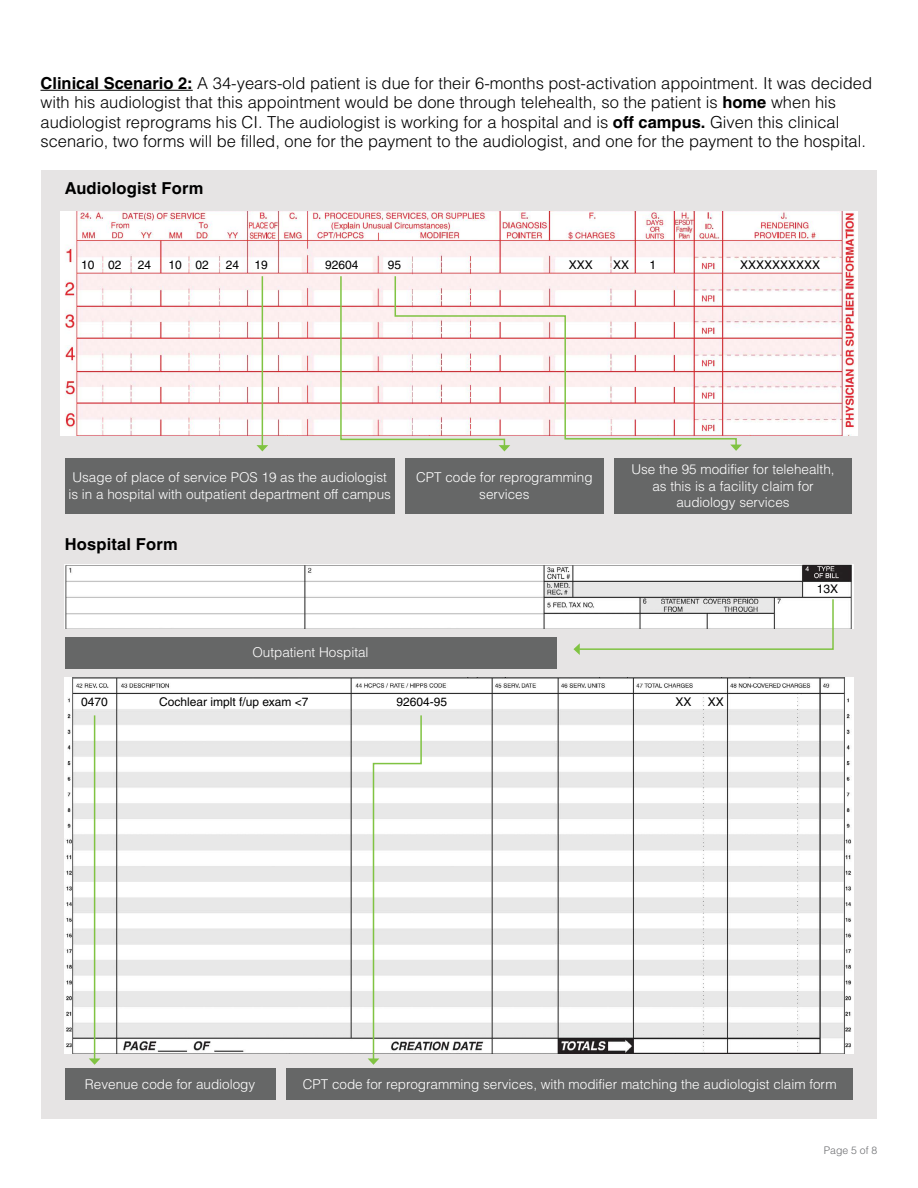
<style>
.page{position:relative;width:918px;height:1188px;background:#fff}
.page>*{position:absolute;margin:0;border:0;box-sizing:border-box;transform-origin:0 0}
.t1{font:300 16.5px/19.5px "Helvetica LT Pro";color:#000}
.t2{font:700 16.5px "Helvetica LT Pro";letter-spacing:.01em;color:#000}
.t3{font:300 13.5px/16.5px "Helvetica LT Pro";color:#fff;text-align:center}
.t4{font:12px "Helvetica LT Pro";color:#000}
.t5{font:300 10.5px "Helvetica LT Pro";color:#6d6e71}
.s1{font-weight:700}
</style>
<div class="page">
<div style="left:41px;top:171px;width:836px;height:948px;background:#e6e4e4"></div>
<img style="left:61px;top:212px;width:796px;height:223px">
<hr style="left:40px;top:90px;width:153px;height:1px;background:#000">
<div style="left:65px;top:458px;width:330px;height:56px;background:#666767"></div>
<div style="left:405px;top:458px;width:199px;height:56px;background:#666767"></div>
<div style="left:614px;top:458px;width:238px;height:56px;background:#666767"></div>
<hr style="left:262px;top:276px;width:1px;height:170px;background:#80c342">
<svg style="left:256px;top:445px;width:12px;height:6px"></svg>
<svg style="left:339px;top:275px;width:170px;height:176px"></svg>
<svg style="left:394px;top:275px;width:344px;height:172px"></svg>
<svg style="left:730px;top:445px;width:12px;height:6px"></svg>
<img style="left:65px;top:565px;width:788px;height:63px">
<img style="left:65px;top:678px;width:788px;height:375px">
<div style="left:65px;top:637px;width:491px;height:31px;background:#666767"></div>
<div style="left:65px;top:1068px;width:210px;height:32px;background:#666767"></div>
<div style="left:286px;top:1068px;width:567px;height:32px;background:#666767"></div>
<svg style="left:573px;top:598px;width:262px;height:57px"></svg>
<hr style="left:94px;top:715px;width:1px;height:344px;background:#80c342">
<svg style="left:89px;top:1058px;width:11px;height:7px"></svg>
<svg style="left:368px;top:714px;width:55px;height:351px"></svg>
<p class="t1" style="left:40px;top:73px;width:833px"><span class="s1">Clinical Scenario 2:</span> A 34-years-old patient is due for their 6-months post-activation appointment. It was decided with his audiologist that this appointment would be done through telehealth, so the patient is <span class="s1">home</span> when his audiologist reprograms his CI. The audiologist is working for a hospital and is <span class="s1">off campus.</span> Given this clinical scenario, two forms will be filled, one for the payment to the audiologist, and one for the payment to the hospital.</p>
<p class="t2" style="left:65px;top:179px;width:140px">Audiologist Form</p>
<p class="t4" style="left:81px;top:257px;width:42px">10 02</p>
<p class="t4" style="left:138px;top:257px;width:15px">24</p>
<p class="t4" style="left:168px;top:257px;width:42px">10 02</p>
<p class="t4" style="left:226px;top:257px;width:15px">24</p>
<p class="t4" style="left:255px;top:257px;width:15px">19</p>
<p class="t4" style="left:325px;top:257px;width:35px">92604</p>
<p class="t4" style="left:569px;top:257px;width:26px">XXX</p>
<p class="t4" style="left:613px;top:257px;width:18px">XX</p>
<p class="t4" style="left:650px;top:257px;width:8px">1</p>
<p class="t4" style="left:740px;top:257px;width:82px">XXXXXXXXXX</p>
<p class="t4" style="left:388px;top:257px;width:15px">95</p>
<p class="t3" style="left:68px;top:469px;width:324px">Usage of place of service POS 19 as the audiologist is in a hospital with outpatient department off campus</p>
<p class="t3" style="left:416px;top:469px;width:178px">CPT code for reprogramming services</p>
<p class="t3" style="left:631px;top:461px;width:205px">Use the 95 modifier for telehealth, as this is a facility claim for audiology services</p>
<p class="t2" style="left:65px;top:534px;width:114px">Hospital Form</p>
<p class="t3" style="left:252px;top:644px;width:118px">Outpatient Hospital</p>
<p class="t4" style="left:81px;top:695px;width:28px">0470</p>
<p class="t4" style="left:159px;top:695px;width:151px">Cochlear implt f/up exam &lt;7</p>
<p class="t4" style="left:396px;top:695px;width:52px">92604-95</p>
<p class="t4" style="left:676px;top:695px;width:18px">XX</p>
<p class="t4" style="left:708px;top:695px;width:18px">XX</p>
<p class="t4" style="left:817px;top:582px;width:23px">13X</p>
<p class="t3" style="left:85px;top:1076px;width:172px">Revenue code for audiology</p>
<p class="t3" style="left:303px;top:1076px;width:535px">CPT code for reprogramming services, with modifier matching the audiologist claim form</p>
<p class="t5" style="left:824px;top:1144px;width:55px">Page 5 of 8</p>
</div>
